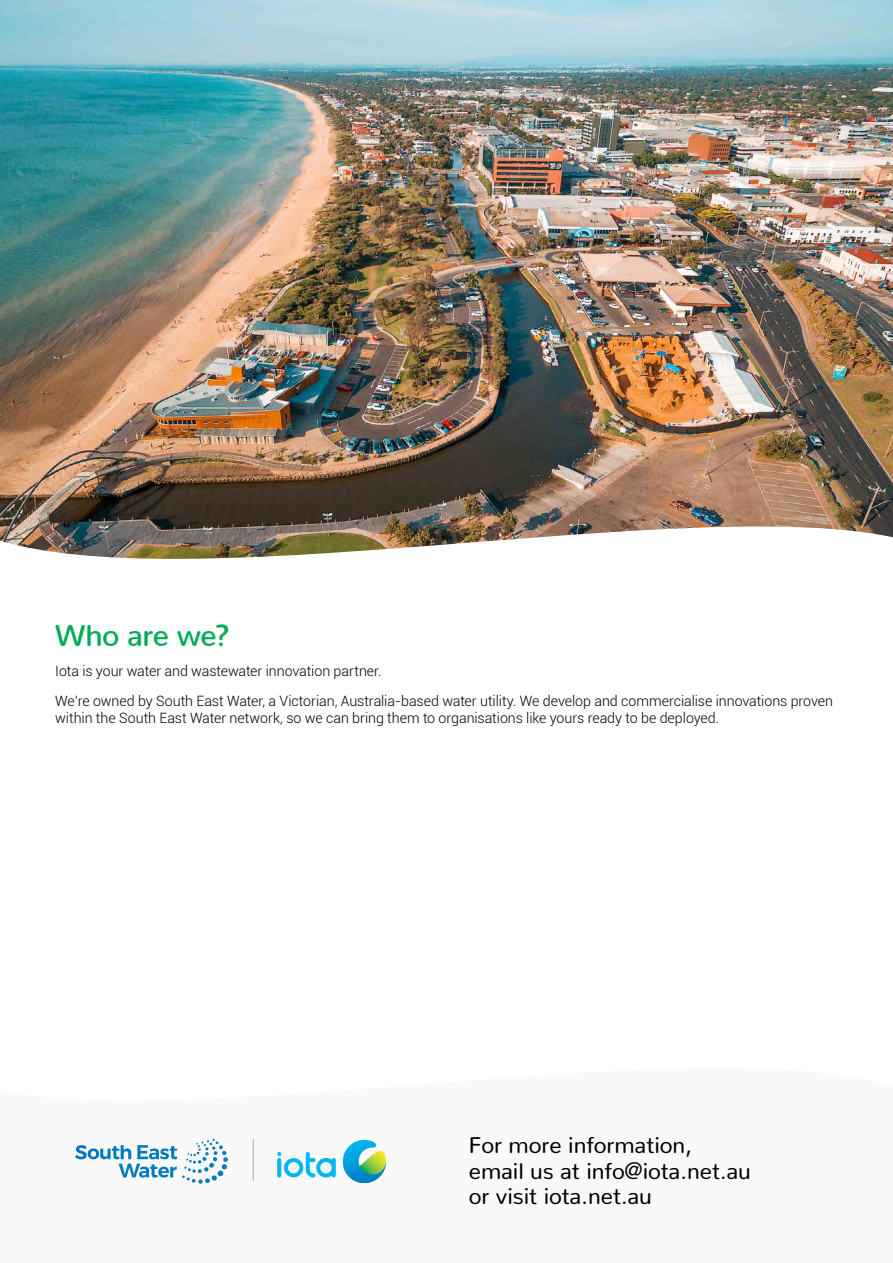
<style>
.page{position:relative;width:893px;height:1263px;background:#fff}
.page>*{position:absolute;margin:0;border:0;box-sizing:border-box;transform-origin:0 0}
.t1{font:600 30px "Nunito";letter-spacing:-.015em;color:#00ab57}
.t2{font:22.5px/25.5px "Nunito";color:#000}
.t3{font:300 14.25px/30px "Roboto";letter-spacing:-.005em;color:#000}
</style>
<div class="page">
<svg style="left:75px;top:1139px;width:153px;height:45px"></svg>
<svg style="left:342px;top:1140px;width:44px;height:43px"></svg>
<svg style="left:277px;top:1152px;width:59px;height:25px"></svg>
<hr style="left:253px;top:1139px;width:1px;height:42px;background:#a7a9ac">
<img style="left:0;top:0;width:893px;height:559px">
<h1 class="t1" style="left:55px;top:609px;width:176px">Who are we?</h1>
<p class="t3" style="left:55px;top:655px;width:779px">Iota is your water and wastewater innovation partner.<br>We’re owned by South East Water, a Victorian, Australia-based water utility. We develop and commercialise innovations proven</p>
<p class="t3" style="left:55px;top:703px;width:666px">within the South East Water network, so we can bring them to organisations like yours ready to be deployed.</p>
<h2 class="t2" style="left:469px;top:1130px;width:284px">For more information, email us at info@iota.net.au or visit iota.net.au</h2>
</div>
